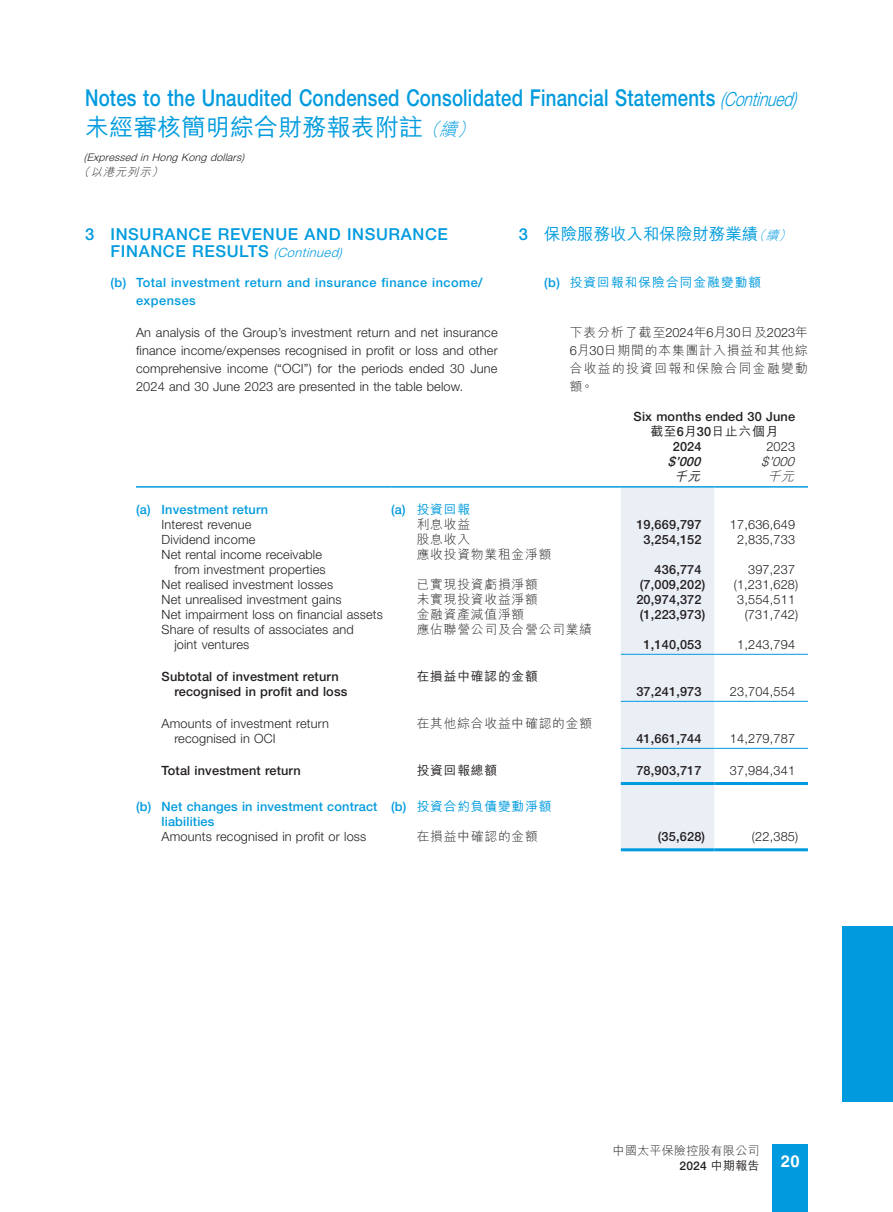
<style>
.page{position:relative;width:893px;height:1212px;background:#fff}
.page>*{position:absolute;margin:0;border:0;box-sizing:border-box;transform-origin:0 0}
.t1{font:500 24px "M Hei HK";letter-spacing:.005em;color:#009bde}
.t2{font:500 23.25px "Helvetica Neue LT Std";letter-spacing:.01em;color:#009bde;scale:.8 1}
.t3{font:500 16.5px/16.5px "Helvetica Neue LT Std";letter-spacing:.04em;color:#009bde}
.t4{font:500 16.5px "M Hei HK";color:#009bde}
.t5{font:700 16.5px "Helvetica LT Std";color:#fff}
.t6{font:300 12.75px/18px "Helvetica Neue LT Std";letter-spacing:.015em;color:#231f20}
.t7{font:500 12.75px/15px "Helvetica Neue LT Std";letter-spacing:.015em;color:#231f20}
.t8{font:300 12.75px/18px "M Hei HK";letter-spacing:.065em;color:#231f20;text-align:justify}
.t9{font:500 12.75px/15px "Helvetica Neue LT Std";letter-spacing:.015em;color:#009bde}
.t10{font:500 12.75px/18px "Helvetica Neue LT Std";letter-spacing:.04em;color:#009bde}
.t11{font:500 12.75px "M Hei HK";letter-spacing:.08em;color:#009bde}
.t12{font:500 12.75px "M Hei HK";letter-spacing:.065em;color:#231f20}
.t13{font:italic 500 12.75px "Helvetica Neue LT Std";color:#231f20}
.t14{font:italic 300 12.75px "Helvetica Neue LT Std";color:#231f20}
.t15{font:italic 500 12.75px "M Hei HK";color:#231f20}
.t16{font:italic 300 12.75px "M Hei HK";color:#231f20}
.t17{font:300 12px "M Hei HK";letter-spacing:.02em;color:#231f20}
.t18{font:500 12px "Helvetica Neue LT Std";color:#231f20}
.t19{font:italic 300 11.25px "M Hei HK";color:#231f20}
.t20{font:italic 300 10.5px "Helvetica Neue LT Std";color:#231f20}
.s1{font-weight:300;font-style:italic;font-size:19.5px}
.s2{font-weight:300;font-style:italic;font-size:18px}
.s3{font-weight:300;font-style:italic;font-size:12.75px}
.s4{font-family:"Helvetica Neue LT Std"}
.s5{font-family:"M Hei HK"}
</style>
<div class="page">
<div style="left:772px;top:1144px;width:36px;height:68px;background:#009bde"></div>
<div style="left:842px;top:926px;width:51px;height:176px;background:#009bde"></div>
<div style="left:621px;top:488px;width:93px;height:360px;background:#eaeff6"></div>
<hr style="left:136px;top:486px;width:255px;height:2px;background:#009bde">
<hr style="left:391px;top:486px;width:230px;height:2px;background:#009bde">
<hr style="left:621px;top:486px;width:93px;height:2px;background:#009bde">
<hr style="left:714px;top:486px;width:94px;height:2px;background:#009bde">
<hr style="left:621px;top:654px;width:93px;height:1px;background:#009bde">
<hr style="left:714px;top:654px;width:94px;height:1px;background:#009bde">
<hr style="left:621px;top:701px;width:93px;height:1px;background:#009bde">
<hr style="left:714px;top:701px;width:94px;height:1px;background:#009bde">
<hr style="left:621px;top:748px;width:93px;height:1px;background:#009bde">
<hr style="left:714px;top:748px;width:94px;height:1px;background:#009bde">
<hr style="left:621px;top:782px;width:93px;height:3px;background:#009bde">
<hr style="left:714px;top:782px;width:94px;height:3px;background:#009bde">
<hr style="left:621px;top:848px;width:93px;height:3px;background:#009bde">
<hr style="left:714px;top:848px;width:94px;height:3px;background:#009bde">
<h2 class="t2" style="left:85px;top:84px;width:893px">Notes to the Unaudited Condensed Consolidated Financial Statements <span class="s1">(Continued)</span></h2>
<h1 class="t1" style="left:85px;top:109px;width:398px">未經審核簡明綜合財務報表附註<span class="s2">（續）</span></h1>
<p class="t20" style="left:84px;top:151px;width:162px">(Expressed in Hong Kong dollars)</p>
<p class="t19" style="left:78px;top:164px;width:90px">（以港元列示）</p>
<p class="t3" style="left:111px;top:226px;width:339px;text-indent:-26px">3 INSURANCE REVENUE AND INSURANCE<br>FINANCE RESULTS <span class="s3">(Continued)</span></p>
<p class="t10" style="left:136px;top:273px;width:348px;text-indent:-26px">(b) Total investment return and insurance finance income/ expenses</p>
<p class="t6" style="left:136px;top:324px;width:363px;text-align:justify">An analysis of the Group’s investment return and net insurance finance income/expenses recognised in profit or loss and other comprehensive income (“OCI”) for the periods ended 30 June 2024 and 30 June 2023 are presented in the table below.</p>
<p class="t4" style="left:519px;top:222px;width:278px"><span class="s4">3</span> 保險服務收入和保險財務業績<span class="s3">（續）</span></p>
<p class="t11" style="left:544px;top:273px;width:218px"><span class="s4">(b)</span> 投資回報和保險合同金融變動額</p>
<p class="t8" style="left:570px;top:323px;width:240px">下表分析了截至<span class="s4">2024</span>年<span class="s4">6</span>月<span class="s4">30</span>日及<span class="s4">2023</span>年<span class="s4">6</span>月<span class="s4">30</span>日期間的本集團計入損益和其他綜合收益的投資回報和保險合同金融變動額。</p>
<p class="t7" style="left:634px;top:409px;width:163px">Six months ended 30 June</p>
<p class="t12" style="left:650px;top:422px;width:130px">截至<span class="s4">6</span>月<span class="s4">30</span>日止六個月</p>
<p class="t7" style="left:673px;top:439px;width:30px">2024</p>
<p class="t6" style="left:766px;top:437px;width:30px">2023</p>
<p class="t13" style="left:668px;top:454px;width:38px">$’000</p>
<p class="t14" style="left:761px;top:454px;width:38px">$’000</p>
<p class="t15" style="left:674px;top:467px;width:32px">千元</p>
<p class="t16" style="left:768px;top:468px;width:32px">千元</p>
<p class="t9" style="left:136px;top:502px;width:134px">(a) Investment return</p>
<p class="t11" style="left:391px;top:500px;width:80px"><span class="s4">(a)</span> 投資回報</p>
<p class="t6" style="left:162px;top:515px;width:91px">Interest revenue</p>
<p class="t8" style="left:417px;top:515px;width:55px">利息收益</p>
<p class="t7" style="left:636px;top:517px;width:67px">19,669,797</p>
<p class="t6" style="left:730px;top:515px;width:67px">17,636,649</p>
<p class="t6" style="left:162px;top:530px;width:95px">Dividend income</p>
<p class="t8" style="left:417px;top:530px;width:55px">股息收入</p>
<p class="t7" style="left:644px;top:532px;width:60px">3,254,152</p>
<p class="t6" style="left:737px;top:530px;width:60px">2,835,733</p>
<p class="t6" style="left:162px;top:546px;width:166px;line-height:15px;text-align:right">Net rental income receivable from investment properties</p>
<p class="t8" style="left:417px;top:545px;width:136px">應收投資物業租金淨額</p>
<p class="t7" style="left:655px;top:562px;width:49px">436,774</p>
<p class="t6" style="left:748px;top:560px;width:49px">397,237</p>
<p class="t6" style="left:162px;top:575px;width:173px">Net realised investment losses</p>
<p class="t8" style="left:417px;top:574px;width:123px">已實現投資虧損淨額</p>
<p class="t7" style="left:640px;top:577px;width:67px">(7,009,202)</p>
<p class="t6" style="left:734px;top:575px;width:66px">(1,231,628)</p>
<p class="t6" style="left:162px;top:590px;width:182px">Net unrealised investment gains</p>
<p class="t8" style="left:417px;top:589px;width:123px">未實現投資收益淨額</p>
<p class="t7" style="left:636px;top:591px;width:67px">20,974,372</p>
<p class="t6" style="left:737px;top:590px;width:60px">3,554,511</p>
<p class="t6" style="left:162px;top:605px;width:223px">Net impairment loss on financial assets</p>
<p class="t8" style="left:417px;top:604px;width:109px">金融資產減值淨額</p>
<p class="t7" style="left:640px;top:606px;width:67px">(1,223,973)</p>
<p class="t6" style="left:745px;top:605px;width:55px">(731,742)</p>
<p class="t6" style="left:174px;top:621px;width:181px;line-height:15px;text-indent:-13px">Share of results of associates and joint ventures</p>
<p class="t8" style="left:417px;top:619px;width:177px">應佔聯營公司及合營公司業績</p>
<p class="t7" style="left:644px;top:636px;width:60px">1,140,053</p>
<p class="t6" style="left:737px;top:635px;width:60px">1,243,794</p>
<p class="t7" style="left:174px;top:669px;width:175px;text-indent:-13px">Subtotal of investment return recognised in profit and loss</p>
<p class="t12" style="left:417px;top:667px;width:123px">在損益中確認的金額</p>
<p class="t6" style="left:174px;top:715px;width:156px;line-height:15px;text-indent:-13px">Amounts of investment return recognised in OCI</p>
<p class="t8" style="left:417px;top:714px;width:177px">在其他綜合收益中確認的金額</p>
<p class="t7" style="left:636px;top:684px;width:67px">37,241,973</p>
<p class="t6" style="left:730px;top:682px;width:67px">23,704,554</p>
<p class="t7" style="left:636px;top:731px;width:67px">41,661,744</p>
<p class="t6" style="left:730px;top:729px;width:67px">14,279,787</p>
<p class="t7" style="left:162px;top:763px;width:141px">Total investment return</p>
<p class="t12" style="left:417px;top:761px;width:82px">投資回報總額</p>
<p class="t7" style="left:636px;top:763px;width:67px">78,903,717</p>
<p class="t6" style="left:730px;top:761px;width:67px">37,984,341</p>
<p class="t9" style="left:162px;top:799px;width:217px;text-indent:-26px">(b) Net changes in investment contract liabilities</p>
<p class="t11" style="left:391px;top:797px;width:162px"><span class="s4">(b)</span> 投資合約負債變動淨額</p>
<p class="t6" style="left:162px;top:827px;width:206px">Amounts recognised in profit or loss</p>
<p class="t8" style="left:417px;top:827px;width:123px">在損益中確認的金額</p>
<p class="t7" style="left:658px;top:829px;width:49px">(35,628)</p>
<p class="t6" style="left:752px;top:827px;width:48px">(22,385)</p>
<p class="t17" style="left:613px;top:1142px;width:148px">中國太平保險控股有限公司</p>
<p class="t18" style="left:679px;top:1158px;width:82px">2024 <span class="s5">中期報告</span></p>
<p class="t5" style="left:781px;top:1151px;width:20px">20</p>
</div>
